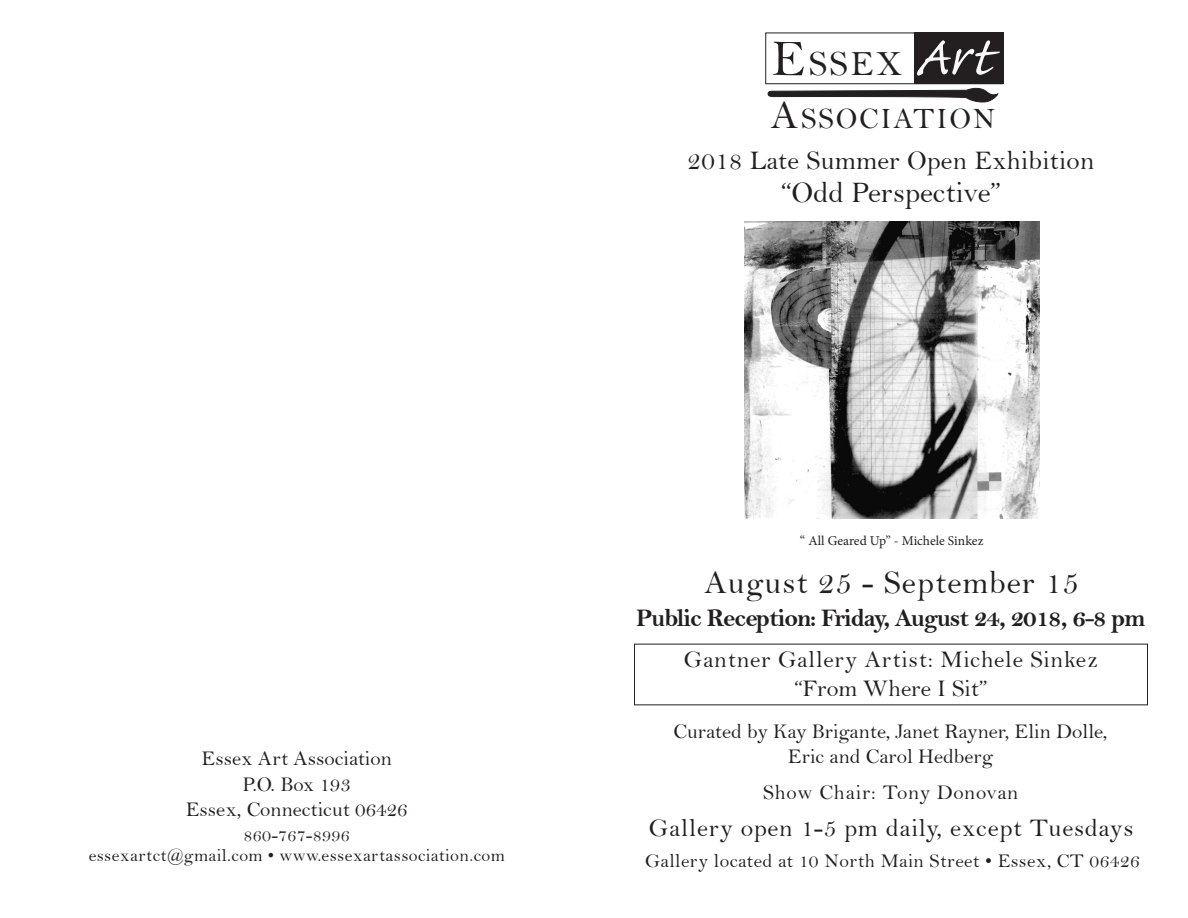
<style>
.page{position:relative;width:1188px;height:918px;background:#fff}
.page>*{position:absolute;margin:0;border:0;box-sizing:border-box;transform-origin:0 0}
.t1{font:35.7px "Bell";color:#231f20}
.t2{font:33px "Bell";letter-spacing:.03em;color:#231f20}
.t3{font:30px "Bell";color:#231f20}
.t4{font:29.7px "Bell";letter-spacing:.06em;color:#231f20}
.t5{font:27px "Bell";letter-spacing:.01em;color:#231f20}
.t6{font:25.5px "Bell MT Bold";letter-spacing:-.04em;color:#231f20}
.t7{font:25.5px "Bell";letter-spacing:.03em;color:#231f20}
.t8{font:24px "Bell";letter-spacing:.03em;color:#231f20}
.t9{font:24px "Bell";color:#231f20}
.artist_columns{font:21px "Bell";color:#231f20}
.artist_columns-2{font:21px "Bell";letter-spacing:.03em;color:#231f20}
.t10{font:19.5px "Bell";letter-spacing:.02em;color:#231f20}
.t11{font:18px "Bell";letter-spacing:.02em;color:#231f20}
.t12{font:13.5px "Minion Pro";color:#231f20}
.s1{font-size:51.75px}
.s2{font-family:"Caflisch Script Pro";font-size:71.4px;color:#faf9fa}
.s3{font-size:40.5px}
</style>
<div class="page">
<div style="left:766px;top:33px;width:237px;height:51px;border:1px solid #231f20"></div>
<div style="left:914px;top:33px;width:89px;height:51px;background:#231f20"></div>
<svg style="left:767px;top:88px;width:232px;height:15px"></svg>
<img style="left:744px;top:221px;width:295px;height:298px">
<p class="t1" style="left:772px;top:42px;width:221px"><span class="s1">E</span>SSEX <span class="s2">Art</span></p>
<p class="t4" style="left:771px;top:101px;width:226px"><span class="s3">A</span>SSOCIATION</p>
<p class="t5" style="left:688px;top:144px;width:408px">2018 Late Summer Open Exhibition</p>
<p class="t3" style="left:781px;top:175px;width:222px">“Odd Perspective”</p>
<p class="t12" style="left:800px;top:532px;width:185px">“ All Geared Up” - Michele Sinkez</p>
<p class="t2" style="left:705px;top:563px;width:376px">August 25 - September 15</p>
<p class="t6" style="left:636px;top:603px;width:511px">Public Reception: Friday, August 24, 2018, 6-8 pm</p>
<p class="t8" style="left:684px;top:645px;width:416px">Gantner Gallery Artist: Michele Sinkez</p>
<p class="t9" style="left:794px;top:674px;width:195px">“From Where I Sit”</p>
<p class="artist_columns" style="left:673px;top:719px;width:436px">Curated by Kay Brigante, Janet Rayner, Elin Dolle,</p>
<p class="artist_columns" style="left:202px;top:746px;width:192px">Essex Art Association</p>
<p class="artist_columns" style="left:788px;top:744px;width:207px">Eric and Carol Hedberg</p>
<p class="artist_columns" style="left:243px;top:772px;width:110px">P.O. Box 193</p>
<p class="artist_columns" style="left:186px;top:797px;width:223px">Essex, Connecticut 06426</p>
<p class="t11" style="left:244px;top:825px;width:108px">860-767-8996</p>
<p class="t11" style="left:89px;top:844px;width:418px">essexartct@gmail.com • www.essexartassociation.com</p>
<p class="artist_columns-2" style="left:763px;top:780px;width:257px">Show Chair: Tony Donovan</p>
<p class="t7" style="left:649px;top:813px;width:486px">Gallery open 1-5 pm daily, except Tuesdays</p>
<p class="t10" style="left:645px;top:849px;width:496px">Gallery located at 10 North Main Street • Essex, CT 06426</p>
</div>
